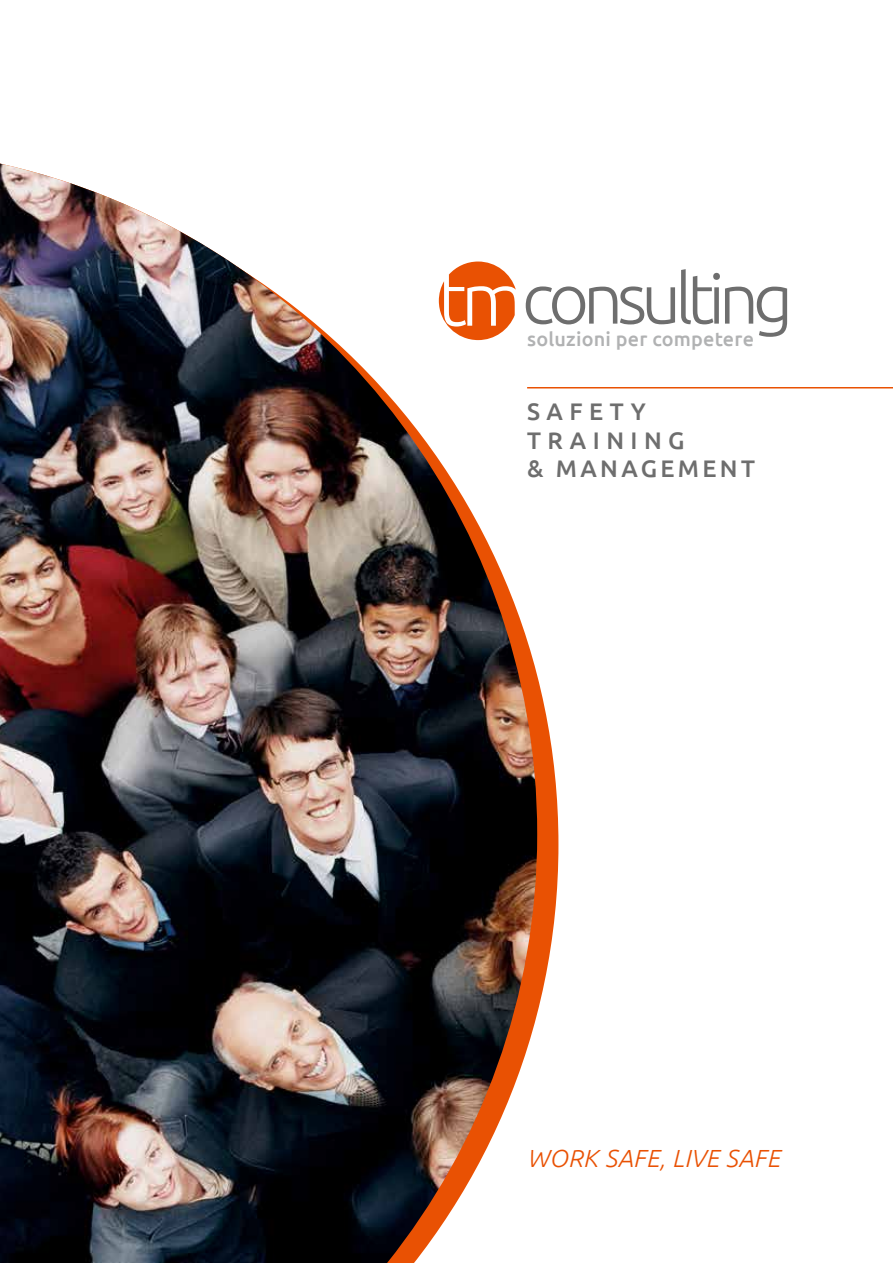
<style>
.page{position:relative;width:893px;height:1263px;background:#fff}
.page>*{position:absolute;margin:0;border:0;box-sizing:border-box;transform-origin:0 0}
.t1{font:300 70.2px "Ubuntu";letter-spacing:-.085em;color:#6e6e6e}
.t2{font:italic 300 24.75px "Ubuntu";letter-spacing:.02em;color:#e95103}
.t3{font:500 24px/28.5px "Ubuntu";letter-spacing:.27em;color:#6e6e6e}
.t4{font:500 19.8px "Ubuntu";letter-spacing:.01em;color:#b1b2b3}
</style>
<div class="page">
<svg style="left:537px;top:388px;width:21px;height:626px"></svg>
<img style="left:0;top:164px;width:537px;height:1099px">
<hr style="left:527px;top:387px;width:366px;height:1px;background:#e95103">
<h1 class="t1" style="left:522px;top:256px;width:273px">consulting</h1>
<p class="t4" style="left:527px;top:326px;width:228px">soluzioni per competere</p>
<p class="t3" style="left:527px;top:397px;width:229px">SAFETY<br>TRAINING<br>&amp; MANAGEMENT</p>
<p class="t2" style="left:527px;top:1144px;width:254px">WORK SAFE, LIVE SAFE</p>
</div>
